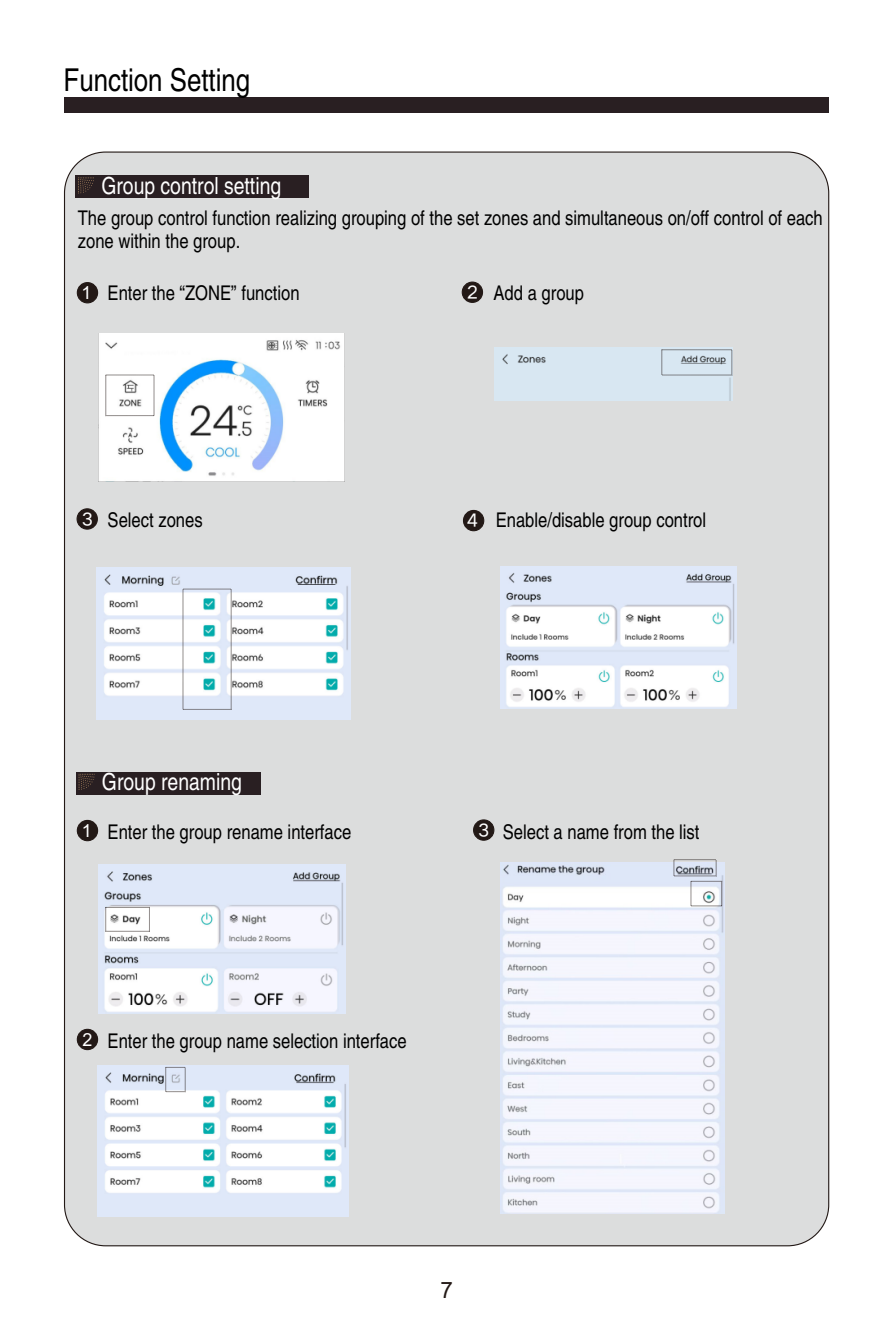
<style>
.page{position:relative;width:893px;height:1340px;background:#fff}
.page>*{position:absolute;margin:0;border:0;box-sizing:border-box;transform-origin:0 0}
.t1{font:condensed 31.5px "Helvetica";color:#000}
.t2{font:condensed 23.62px "Helvetica";color:#fff}
.t3{font:22.5px "Arial";color:#231916}
.t4{font:condensed 20.25px/23.4px "Helvetica";color:#000}
.t5{font:18px "HY Qi Hei EES";color:#fff}
.t6{font:18px "Arial";color:#fff}
.s1{font-family:"Arial";font-stretch:normal;font-size:18px;color:#fff}
</style>
<div class="page">
<div style="left:64px;top:98px;width:765px;height:15px;background:#291f22"></div>
<div style="left:64px;top:151px;width:765px;height:1095px;background:#dcdddd;border:1px solid #231916;border-radius:41px"></div>
<div style="left:462px;top:281px;width:21px;height:22px;background:#231916;border:1px solid #231916;border-radius:50%"></div>
<div style="left:77px;top:282px;width:21px;height:21px;background:#231916;border:1px solid #231916;border-radius:50%"></div>
<div style="left:463px;top:510px;width:21px;height:21px;background:#231916;border:1px solid #231916;border-radius:50%"></div>
<div style="left:77px;top:508px;width:21px;height:21px;background:#231916;border:1px solid #231916;border-radius:50%"></div>
<div style="left:495px;top:348px;width:237px;height:52px;background:#d8e7f2"></div>
<div style="left:473px;top:819px;width:21px;height:21px;background:#231916;border:1px solid #231916;border-radius:50%"></div>
<div style="left:77px;top:819px;width:21px;height:22px;background:#231916;border:1px solid #231916;border-radius:50%"></div>
<div style="left:76px;top:176px;width:233px;height:22px;background:#291f22"></div>
<svg style="left:78px;top:177px;width:16px;height:16px"></svg>
<div style="left:76px;top:772px;width:185px;height:22px;background:#291f22"></div>
<svg style="left:79px;top:773px;width:16px;height:16px"></svg>
<img style="left:97px;top:567px;width:253px;height:152px">
<img style="left:500px;top:566px;width:236px;height:142px">
<img style="left:99px;top:334px;width:246px;height:147px">
<img style="left:98px;top:1065px;width:251px;height:151px">
<img style="left:98px;top:864px;width:248px;height:149px">
<div style="left:77px;top:1028px;width:21px;height:22px;background:#231916;border:1px solid #231916;border-radius:50%"></div>
<img style="left:501px;top:862px;width:223px;height:351px">
<h1 class="t1" style="left:64px;top:68px;width:188px">Function Setting</h1>
<p class="t2" style="left:101px;top:177px;width:181px">Group control setting</p>
<p class="t4" style="left:78px;top:208px;width:746px">The group control function realizing grouping of the set zones and simultaneous on/off control of each zone within the group.</p>
<p class="t4" style="left:108px;top:282px;width:193px">Enter the “ZONE” function</p>
<p class="t4" style="left:494px;top:282px;width:92px">Add a group</p>
<p class="t6" style="left:82px;top:286px;width:12px">1</p>
<p class="t5" style="left:467px;top:283px;width:13px">2</p>
<p class="t4" style="left:108px;top:510px;width:97px">Select zones</p>
<p class="t4" style="left:496px;top:510px;width:212px">Enable/disable group control</p>
<p class="t5" style="left:82px;top:509px;width:13px">3</p>
<p class="t5" style="left:467px;top:511px;width:13px">4</p>
<p class="t2" style="left:102px;top:773px;width:141px">Group renaming</p>
<p class="t4" style="left:108px;top:822px;width:245px">Enter the group rename interface</p>
<p class="t4" style="left:503px;top:822px;width:198px">Select a name from the list</p>
<p class="t6" style="left:82px;top:824px;width:12px">1</p>
<p class="t5" style="left:478px;top:820px;width:13px">3</p>
<p class="t4" style="left:82px;top:1030px;width:326px"><span class="s1">2</span> Enter the group name selection interface</p>
<p class="t3" style="left:441px;top:1281px;width:14px">7</p>
</div>
